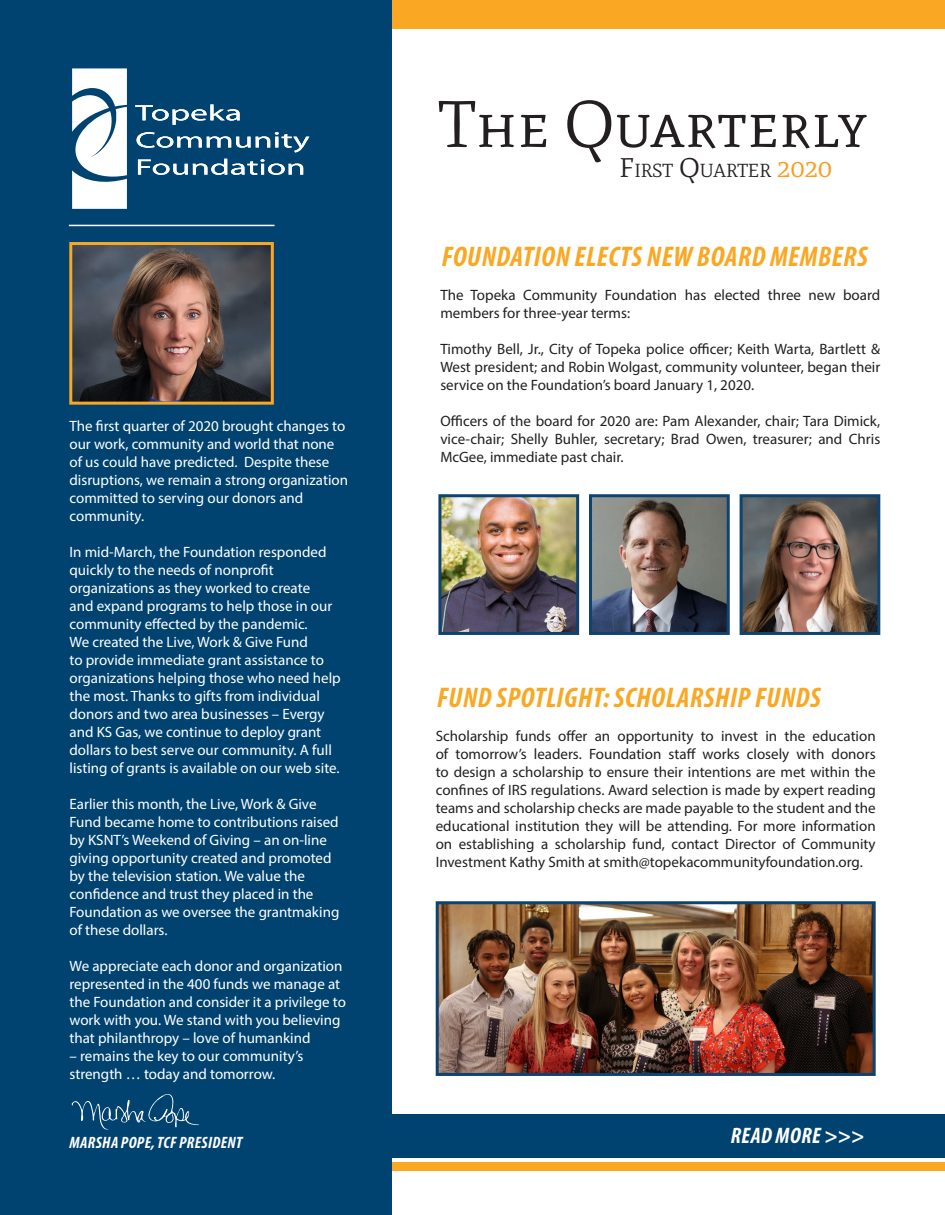
<style>
.page{position:relative;width:945px;height:1215px;background:#fff}
.page>*{position:absolute;margin:0;border:0;box-sizing:border-box;transform-origin:0 0}
.t1{font:66px "Mate SC";color:#231f20}
.t2{font:italic 700 condensed 28.5px "Myriad Pro";letter-spacing:.02em;color:#faa823}
.t3{font:italic 700 condensed 22.5px "Myriad Pro";letter-spacing:.02em;color:#fff}
.t4{font:18.9px "Mate SC";color:#231f20}
.t5{font:italic 700 condensed 16.5px "Myriad Pro";letter-spacing:.02em;color:#fff}
.t6{font:15px/18px "Myriad Pro";color:#fff}
.t7{font:15px/18px "Myriad Pro";color:#231f20;text-align:justify}
.s1{font-size:27px}
.s2{font-size:27px;color:#f89e20}
</style>
<div class="page">
<div style="left:379px;top:0;width:566px;height:29px;background:#faa823"></div>
<div style="left:381px;top:1162px;width:564px;height:9px;background:#faa823"></div>
<div style="left:0;top:0;width:392px;height:1215px;background:#004371"></div>
<svg style="left:72px;top:68px;width:55px;height:141px"></svg>
<svg style="left:135px;top:104px;width:105px;height:21px"></svg>
<svg style="left:137px;top:132px;width:172px;height:20px"></svg>
<svg style="left:138px;top:159px;width:165px;height:16px"></svg>
<hr style="left:69px;top:225px;width:205px;height:1px;background:#fff">
<img style="left:73px;top:246px;width:197px;height:155px">
<div style="left:69px;top:242px;width:205px;height:163px;border:3px solid #faa823"></div>
<div style="left:381px;top:1115px;width:564px;height:43px;background:#004371"></div>
<svg style="left:71px;top:1094px;width:128px;height:36px"></svg>
<img style="left:442px;top:498px;width:133px;height:133px">
<div style="left:438px;top:494px;width:141px;height:141px;border:3px solid #0e4370"></div>
<img style="left:593px;top:498px;width:133px;height:133px">
<div style="left:589px;top:494px;width:141px;height:141px;border:3px solid #0e4370"></div>
<img style="left:744px;top:498px;width:132px;height:133px">
<div style="left:740px;top:494px;width:140px;height:141px;border:3px solid #0e4370"></div>
<img style="left:440px;top:905px;width:432px;height:167px">
<div style="left:436px;top:901px;width:440px;height:175px;border:3px solid #0e4370"></div>
<p class="t6" style="left:69px;top:417px;width:280px">The first quarter of 2020 brought changes to our work, community and world that none of us could have predicted. Despite these disruptions, we remain a strong organization committed to serving our donors and community.</p>
<p class="t6" style="left:69px;top:543px;width:273px">In mid-March, the Foundation responded quickly to the needs of nonprofit organizations as they worked to create<br>and expand programs to help those in our community effected by the pandemic.<br>We created the Live, Work &amp; Give Fund<br>to provide immediate grant assistance to organizations helping those who need help the most. Thanks to gifts from individual donors and two area businesses – Evergy and KS Gas, we continue to deploy grant dollars to best serve our community. A full listing of grants is available on our web site.</p>
<p class="t6" style="left:69px;top:795px;width:272px">Earlier this month, the Live, Work &amp; Give Fund became home to contributions raised by KSNT’s Weekend of Giving – an on-line giving opportunity created and promoted by the television station. We value the confidence and trust they placed in the Foundation as we oversee the grantmaking of these dollars.</p>
<p class="t6" style="left:69px;top:957px;width:278px">We appreciate each donor and organization represented in the 400 funds we manage at the Foundation and consider it a privilege to work with you. We stand with you believing that philanthropy – love of humankind</p>
<p class="t6" style="left:69px;top:1047px;width:235px">– remains the key to our community’s strength … today and tomorrow.</p>
<p class="t5" style="left:70px;top:1133px;width:174px">MARSHA POPE, TCF PRESIDENT</p>
<p class="t1" style="left:438px;top:85px;width:431px">The Quarterly</p>
<p class="t4" style="left:620px;top:160px;width:214px"><span class="s1">F</span>IRST <span class="s1">Q</span>UARTER <span class="s2">2020</span></p>
<p class="t2" style="left:442px;top:238px;width:428px">FOUNDATION ELECTS NEW BOARD MEMBERS</p>
<p class="t7" style="left:440px;top:286px;width:442px">The Topeka Community Foundation has elected three new board members for three-year terms:</p>
<p class="t7" style="left:440px;top:340px;width:442px">Timothy Bell, Jr., City of Topeka police officer; Keith Warta, Bartlett &amp; West president; and Robin Wolgast, community volunteer, began their service on the Foundation’s board January 1, 2020.</p>
<p class="t7" style="left:440px;top:412px;width:441px">Officers of the board for 2020 are: Pam Alexander, chair; Tara Dimick, vice-chair; Shelly Buhler, secretary; Brad Owen, treasurer; and Chris McGee, immediate past chair.</p>
<p class="t2" style="left:437px;top:679px;width:385px">FUND SPOTLIGHT: SCHOLARSHIP FUNDS</p>
<p class="t7" style="left:436px;top:727px;width:442px">Scholarship funds offer an opportunity to invest in the education of tomorrow’s leaders. Foundation staff works closely with donors to design a scholarship to ensure their intentions are met within the confines of IRS regulations. Award selection is made by expert reading teams and scholarship checks are made payable to the student and the educational institution they will be attending. For more information on establishing a scholarship fund, contact Director of Community Investment Kathy Smith at smith@topekacommunityfoundation.org.</p>
<p class="t3" style="left:731px;top:1122px;width:135px">READ MORE &gt;&gt;&gt;</p>
</div>
